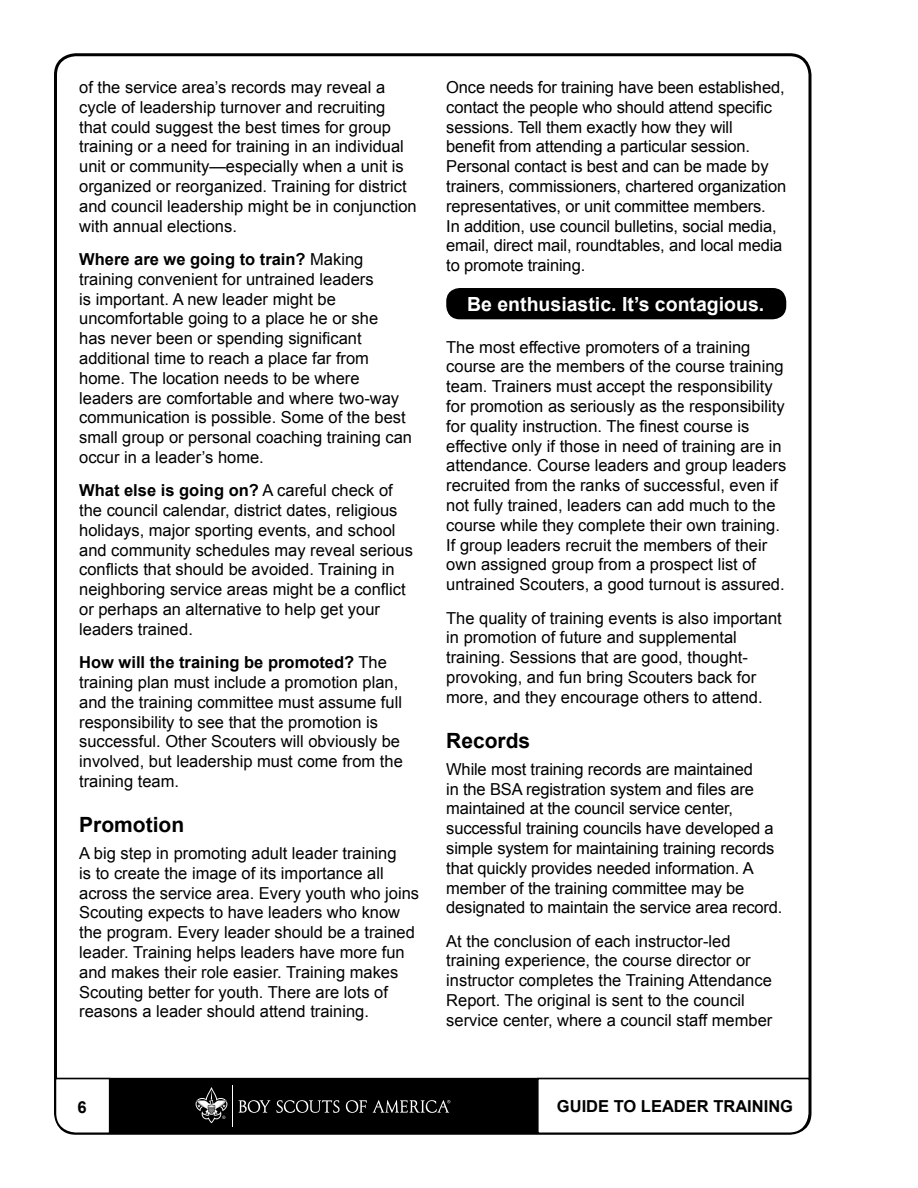
<style>
.page{position:relative;width:918px;height:1188px;background:#fff}
.page>*{position:absolute;margin:0;border:0;box-sizing:border-box;transform-origin:0 0}
.t1{font:700 21px "Arial";color:#000}
.t2{font:700 19.5px "Arial";color:#fff}
.t3{font:16.5px/19.8px "Arial";color:#000}
.t4{font:700 16.5px "Arial";color:#000}
.s1{font-weight:700}
</style>
<div class="page">
<div style="left:446px;top:288px;width:340px;height:31px;background:#000;border-radius:13px"></div>
<svg style="left:54px;top:1077px;width:757px;height:58px"></svg>
<p class="t3" style="left:79px;top:77px;width:339px">of the service area’s records may reveal a cycle of leadership turnover and recruiting that could suggest the best times for group training or a need for training in an individual unit or community—especially when a unit is organized or reorganized. Training for district and council leadership might be in conjunction with annual elections.</p>
<p class="t3" style="left:79px;top:249px;width:334px"><span class="s1">Where are we going to train?</span> Making training convenient for untrained leaders<br>is important. A new leader might be uncomfortable going to a place he or she<br>has never been or spending significant additional time to reach a place far from home. The location needs to be where leaders are comfortable and where two-way communication is possible. Some of the best small group or personal coaching training can occur in a leader’s home.</p>
<p class="t3" style="left:79px;top:481px;width:335px"><span class="s1">What else is going on?</span> A careful check of the council calendar, district dates, religious holidays, major sporting events, and school and community schedules may reveal serious conflicts that should be avoided. Training in neighboring service areas might be a conflict or perhaps an alternative to help get your leaders trained.</p>
<p class="t3" style="left:79px;top:653px;width:325px"><span class="s1">How will the training be promoted?</span> The training plan must include a promotion plan, and the training committee must assume full responsibility to see that the promotion is successful. Other Scouters will obviously be involved, but leadership must come from the training team.</p>
<p class="t1" style="left:79px;top:811px;width:106px">Promotion</p>
<p class="t3" style="left:79px;top:843px;width:341px">A big step in promoting adult leader training<br>is to create the image of its importance all across the service area. Every youth who joins Scouting expects to have leaders who know the program. Every leader should be a trained leader. Training helps leaders have more fun and makes their role easier. Training makes Scouting better for youth. There are lots of reasons a leader should attend training.</p>
<p class="t3" style="left:446px;top:77px;width:341px">Once needs for training have been established, contact the people who should attend specific sessions. Tell them exactly how they will<br>benefit from attending a particular session.<br>Personal contact is best and can be made by trainers, commissioners, chartered organization representatives, or unit committee members.<br>In addition, use council bulletins, social media, email, direct mail, roundtables, and local media to promote training.</p>
<p class="t2" style="left:467px;top:291px;width:299px">Be enthusiastic. It’s contagious.</p>
<p class="t3" style="left:446px;top:337px;width:342px">The most effective promoters of a training course are the members of the course training team. Trainers must accept the responsibility for promotion as seriously as the responsibility for quality instruction. The finest course is effective only if those in need of training are in attendance. Course leaders and group leaders recruited from the ranks of successful, even if not fully trained, leaders can add much to the course while they complete their own training.<br>If group leaders recruit the members of their own assigned group from a prospect list of untrained Scouters, a good turnout is assured.</p>
<p class="t3" style="left:446px;top:608px;width:337px">The quality of training events is also important in promotion of future and supplemental training. Sessions that are good, thought&shy;provoking, and fun bring Scouters back for more, and they encourage others to attend.</p>
<p class="t1" style="left:446px;top:727px;width:86px">Records</p>
<p class="t3" style="left:446px;top:759px;width:338px">While most training records are maintained<br>in the BSA registration system and files are maintained at the council service center, successful training councils have developed a simple system for maintaining training records that quickly provides needed information. A member of the training committee may be designated to maintain the service area record.</p>
<p class="t3" style="left:446px;top:931px;width:328px">At the conclusion of each instructor-led training experience, the course director or instructor completes the Training Attendance Report. The original is sent to the council service center, where a council staff member</p>
<p class="t4" style="left:78px;top:1096px;width:11px">6</p>
<p class="t4" style="left:557px;top:1096px;width:235px">guide to leader training</p>
</div>
